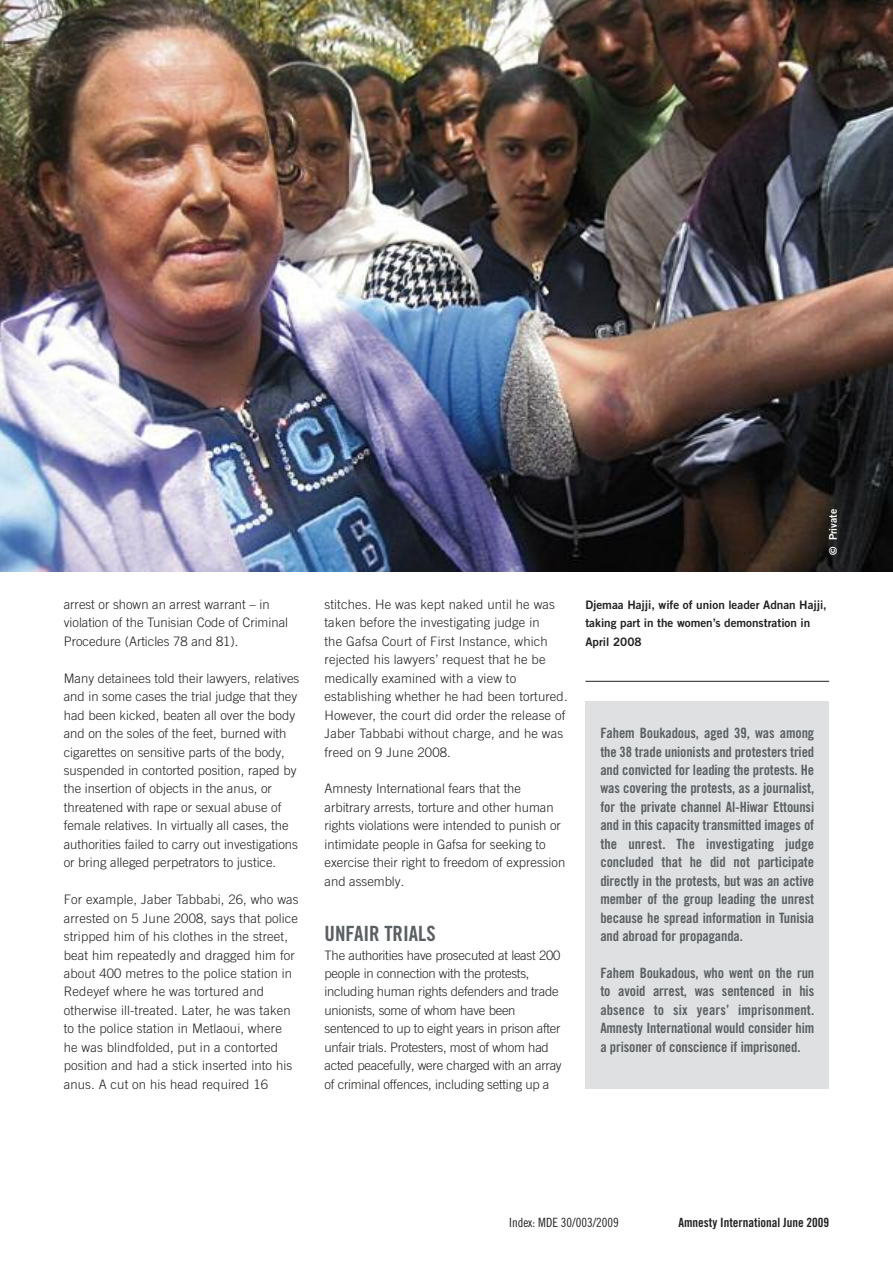
<style>
.page{position:relative;width:893px;height:1263px;background:#fff}
.page>*{position:absolute;margin:0;border:0;box-sizing:border-box;transform-origin:0 0}
.t1{font:21px "Amnesty Trade Gothic Bd Cn 20 OTF";color:#5a5f62}
.t2{font:14.25px/18.5px "Amnesty Trade Gothic Bd Cn 20";letter-spacing:-.01em;color:#5a5f62;text-align:justify}
.t3{font:300 13.05px/18.5px "Amnesty Trade Gothic";color:#222221}
.t4{font:12.75px "Amnesty Trade Gothic Bd Cn 20 OTF";color:#222221}
.t5{font:12.75px "Amnesty Trade Gothic Cn 18";color:#222221}
.t6{font:11.7px/18.5px "Amnesty Trade Gothic Bd 2";color:#222221}
.t7{font:10.5px "Amnesty Trade Gothic Bd 2";color:#fff}
</style>
<div class="page">
<img style="left:0;top:0;width:893px;height:572px">
<hr style="left:585px;top:681px;width:244px;height:1px;background:#222221">
<div style="left:585px;top:701px;width:244px;height:388px;background:#dee0e2"></div>
<p class="t3" style="left:64px;top:595px;width:226px">arrest or shown an arrest warrant – in violation of the Tunisian Code of Criminal<br>Procedure (Articles 78 and 81).</p>
<p class="t3" style="left:64px;top:669px;width:237px">Many detainees told their lawyers, relatives and in some cases the trial judge that they had been kicked, beaten all over the body and on the soles of the feet, burned with cigarettes on sensitive parts of the body, suspended in contorted position, raped by the insertion of objects in the anus, or threatened with rape or sexual abuse of female relatives. In virtually all cases, the authorities failed to carry out investigations or bring alleged perpetrators to justice.</p>
<p class="t3" style="left:64px;top:890px;width:236px">For example, Jaber Tabbabi, 26, who was arrested on 5 June 2008, says that police stripped him of his clothes in the street, beat him repeatedly and dragged him for about 400 metres to the police station in Redeyef where he was tortured and otherwise ill-treated. Later, he was taken to the police station in Metlaoui, where he was blindfolded, put in a contorted position and had a stick inserted into his anus. A cut on his head required 16</p>
<p class="t3" style="left:325px;top:595px;width:245px">stitches. He was kept naked until he was taken before the investigating judge in<br>the Gafsa Court of First Instance, which rejected his lawyers’ request that he be medically examined with a view to establishing whether he had been tortured.<br>However, the court did order the release of Jaber Tabbabi without charge, and he was freed on 9 June 2008.</p>
<p class="t3" style="left:325px;top:779px;width:242px">Amnesty International fears that the arbitrary arrests, torture and other human rights violations were intended to punish or intimidate people in Gafsa for seeking to exercise their right to freedom of expression and assembly.</p>
<h1 class="t1" style="left:325px;top:921px;width:113px">UNFAIR TRIALS</h1>
<p class="t3" style="left:325px;top:945px;width:239px">The authorities have prosecuted at least 200 people in connection with the protests, including human rights defenders and trade unionists, some of whom have been sentenced to up to eight years in prison after unfair trials. Protesters, most of whom had acted peacefully, were charged with an array of criminal offences, including setting up a</p>
<p class="t7" style="left:826px;top:555px;width:48px;rotate:-90deg">© Private</p>
<p class="t6" style="left:585px;top:595px;width:243px">Djemaa Hajji, wife of union leader Adnan Hajji, taking part in the women’s demonstration in<br>April 2008</p>
<p class="t2" style="left:600px;top:724px;width:215px">Fahem Boukadous, aged 39, was among the 38 trade unionists and protesters tried and convicted for leading the protests. He was covering the protests, as a journalist, for the private channel Al-Hiwar Ettounsi and in this capacity transmitted images of the unrest. The investigating judge concluded that he did not participate directly in the protests, but was an active member of the group leading the unrest because he spread information in Tunisia and abroad for propaganda.</p>
<p class="t2" style="left:600px;top:963px;width:215px">Fahem Boukadous, who went on the run to avoid arrest, was sentenced in his absence to six years’ imprisonment.<br>Amnesty International would consider him a prisoner of conscience if imprisoned.</p>
<p class="t5" style="left:509px;top:1215px;width:111px">Index: MDE 30/003/2009</p>
<p class="t4" style="left:678px;top:1215px;width:152px">Amnesty International June 2009</p>
</div>
